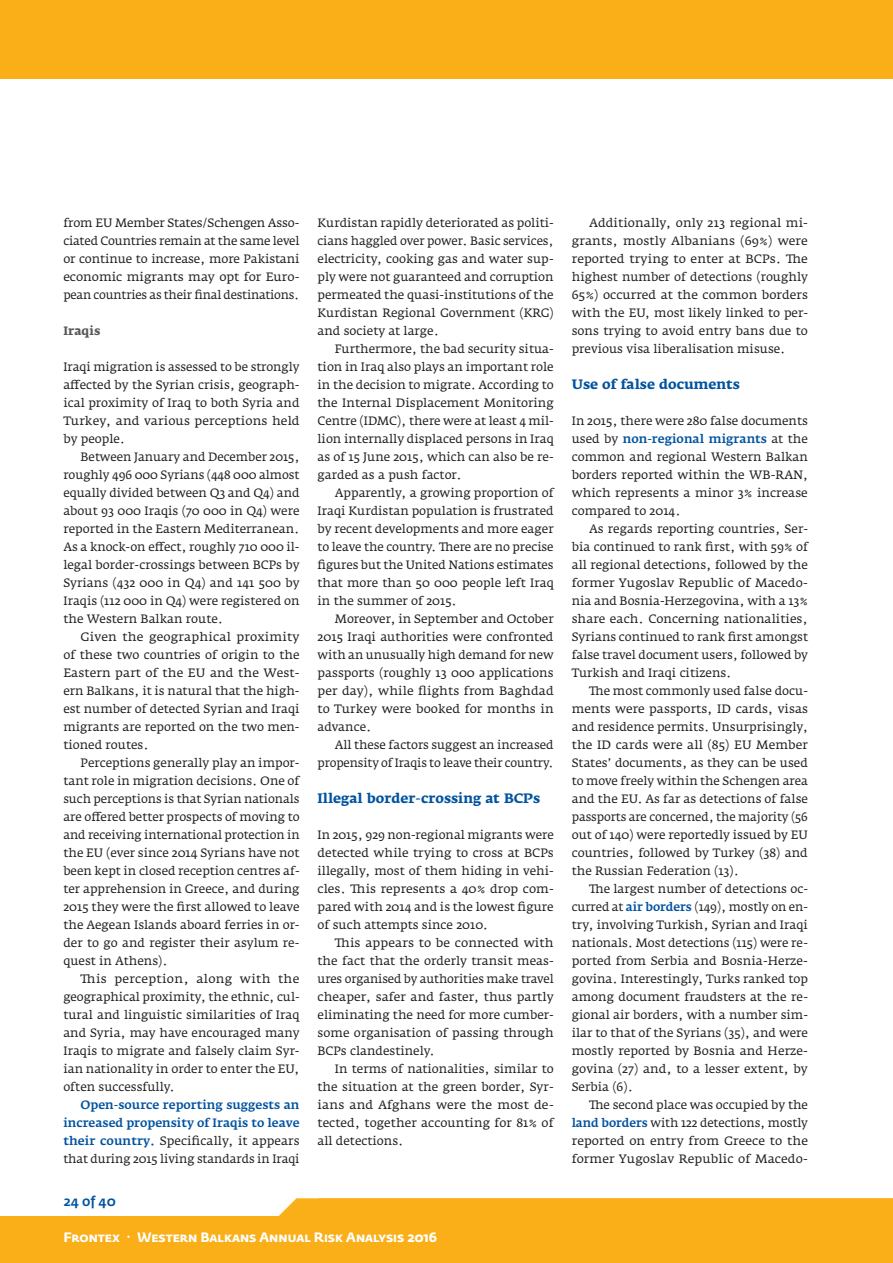
<style>
.page{position:relative;width:893px;height:1263px;background:#fff}
.page>*{position:absolute;margin:0;border:0;box-sizing:border-box;transform-origin:0 0}
.RAU_head4{font:700 13.5px "Fedra Serif A Pro";color:#0153a0}
.t1{font:700 13.5px "Fedra Sans Pro";color:#fff}
.t2{font:500 13.5px "Fedra Sans Pro";color:#0153a0}
.RAU_body{font:12px/18px "Fedra Serif A Pro";color:#231f20;text-align:justify}
.RAU_body_first{font:12px/18px "Fedra Serif A Pro";color:#231f20;text-align:justify}
.RAU_body-2{font:500 12px/18px "Fedra Serif A Pro";color:#0153a0;text-align:justify}
.RAU_head5{font:700 12px "Fedra Serif A Pro";color:#57585a}
.s1{font-weight:400;color:#231f20}
.s2{font-weight:500;color:#0153a0}
</style>
<div class="page">
<div style="left:0;top:0;width:893px;height:79px;background:#faaf18"></div>
<div style="left:0;top:1216px;width:893px;height:47px;background:#faaf18"></div>
<svg style="left:279px;top:1198px;width:614px;height:18px;background:#fab01d"></svg>
<p class="RAU_body" style="left:63px;top:214px;width:238px">from EU Member States/Schengen Asso&shy;ciated Countries remain at the same level or continue to increase, more Pakistani economic migrants may opt for Euro&shy;pean countries as their final destinations.</p>
<p class="RAU_head5" style="left:63px;top:323px;width:39px">Iraqis</p>
<p class="RAU_body_first" style="left:63px;top:358px;width:238px">Iraqi migration is assessed to be strongly affected by the Syrian crisis, geograph&shy;ical proximity of Iraq to both Syria and Turkey, and various perceptions held by people.</p>
<p class="RAU_body" style="left:63px;top:448px;width:238px;text-indent:17px">Between January and December 2015, roughly 496 000 Syrians (448 000 almost equally divided between Q3 and Q4) and about 93 000 Iraqis (70 000 in Q4) were reported in the Eastern Mediterranean.<br>As a knock-on effect, roughly 710 000 il&shy;legal border-crossings between BCPs by Syrians (432 000 in Q4) and 141 500 by Iraqis (112 000 in Q4) were registered on the Western Balkan route.</p>
<p class="RAU_body" style="left:63px;top:628px;width:238px;text-indent:17px">Given the geographical proximity of these two countries of origin to the Eastern part of the EU and the West&shy;ern Balkans, it is natural that the high&shy;est number of detected Syrian and Iraqi migrants are reported on the two men&shy;tioned routes.</p>
<p class="RAU_body" style="left:63px;top:754px;width:238px;text-indent:17px">Perceptions generally play an impor&shy;tant role in migration decisions. One of such perceptions is that Syrian nationals are of-fered better prospects of moving to and receiving international protection in the EU (ever since 2014 Syrians have not been kept in closed reception centres af&shy;ter apprehension in Greece, and during 2015 they were the first allowed to leave the Aegean Islands aboard ferries in or&shy;der to go and register their asylum re&shy;quest in Athens).</p>
<p class="RAU_body" style="left:63px;top:970px;width:238px;text-indent:17px">This perception, along with the geographical proximity, the ethnic, cul&shy;tural and linguistic similarities of Iraq and Syria, may have encouraged many Iraqis to migrate and falsely claim Syr&shy;ian nationality in order to enter the EU, often successfully.</p>
<p class="RAU_body-2" style="left:63px;top:1096px;width:238px;text-indent:17px">Open-source reporting suggests an increased propensity of Iraqis to leave their country. <span class="s1">Specifically, it appears that during 2015 living standards in Iraqi</span></p>
<p class="RAU_body" style="left:318px;top:214px;width:238px">Kurdistan rapidly deteriorated as politi&shy;cians haggled over power. Basic services, electricity, cooking gas and water sup&shy;ply were not guaranteed and corruption permeated the quasi-institutions of the Kurdistan Regional Government (KRG) and society at large.</p>
<p class="RAU_body" style="left:318px;top:340px;width:238px;text-indent:17px">Furthermore, the bad security situa&shy;tion in Iraq also plays an important role in the decision to migrate. According to the Internal Displacement Monitoring Centre (IDMC), there were at least 4 mil&shy;lion internally displaced persons in Iraq as of 15 June 2015, which can also be re&shy;garded as a push factor.</p>
<p class="RAU_body" style="left:318px;top:484px;width:238px;text-indent:17px">Apparently, a growing proportion of Iraqi Kurdistan population is frustrated by recent developments and more eager to leave the country. There are no precise figures but the United Nations estimates that more than 50 000 people left Iraq in the summer of 2015.</p>
<p class="RAU_body" style="left:318px;top:610px;width:238px;text-indent:17px">Moreover, in September and October 2015 Iraqi authorities were confronted with an unusually high demand for new passports (roughly 13 000 applications per day), while flights from Baghdad to Turkey were booked for months in advance.</p>
<p class="RAU_body" style="left:318px;top:736px;width:238px;text-align:right">All these factors suggest an increased propensity of Iraqis to leave their country.</p>
<p class="RAU_head4" style="left:318px;top:790px;width:224px">Illegal border-crossing at BCPs</p>
<p class="RAU_body_first" style="left:318px;top:826px;width:238px">In 2015, 929 non-regional migrants were detected while trying to cross at BCPs illegally, most of them hiding in vehi&shy;cles. This represents a 40% drop com&shy;pared with 2014 and is the lowest figure of such attempts since 2010.</p>
<p class="RAU_body" style="left:318px;top:934px;width:238px;text-indent:17px">This appears to be connected with the fact that the orderly transit meas&shy;ures organised by authorities make travel cheaper, safer and faster, thus partly eliminating the need for more cumber&shy;some organisation of passing through BCPs clandestinely.</p>
<p class="RAU_body" style="left:318px;top:1060px;width:238px;text-indent:17px">In terms of nationalities, similar to the situation at the green border, Syr&shy;ians and Afghans were the most de&shy;tected, together accounting for 81% of all detections.</p>
<p class="t2" style="left:64px;top:1191px;width:54px">24 of 40</p>
<p class="t1" style="left:63px;top:1226px;width:375px">Frontex · Western Balkans Annual Risk Analysis 2016</p>
<p class="RAU_body" style="left:572px;top:214px;width:238px;text-indent:17px">Additionally, only 213 regional mi&shy;grants, mostly Albanians (69%) were reported trying to enter at BCPs. The highest number of detections (roughly 65%) occurred at the common borders with the EU, most likely linked to per&shy;sons trying to avoid entry bans due to previous visa liberalisation misuse.</p>
<p class="RAU_head4" style="left:572px;top:376px;width:170px">Use of false documents</p>
<p class="RAU_body_first" style="left:572px;top:412px;width:238px">In 2015, there were 280 false documents used by <span class="s2">non-regional migrants</span> at the common and regional Western Balkan borders reported within the WB-RAN, which represents a minor 3% increase compared to 2014.</p>
<p class="RAU_body" style="left:572px;top:520px;width:238px;text-indent:17px">As regards reporting countries, Ser&shy;bia continued to rank first, with 59% of all regional detections, followed by the former Yugoslav Republic of Macedo&shy;nia and Bosnia-Herzegovina, with a 13% share each. Concerning nationalities, Syrians continued to rank first amongst false travel document users, followed by Turkish and Iraqi citizens.</p>
<p class="RAU_body" style="left:572px;top:682px;width:238px;text-indent:17px">The most commonly used false docu&shy;ments were passports, ID cards, visas and residence permits. Unsurprisingly, the ID cards were all (85) EU Member States’ documents, as they can be used to move freely within the Schengen area and the EU. As far as detections of false passports are concerned, the majority (56 out of 140) were reportedly issued by EU countries, followed by Turkey (38) and the Russian Federation (13).</p>
<p class="RAU_body" style="left:572px;top:880px;width:238px;text-indent:17px">The largest number of detections oc&shy;curred at <span class="s2">air borders</span> (149), mostly on en&shy;try, involving Turkish, Syrian and Iraqi nationals. Most detections (115) were re&shy;ported from Serbia and Bosnia-Herze&shy;govina. Interestingly, Turks ranked top among document fraudsters at the re&shy;gional air borders, with a number sim&shy;ilar to that of the Syrians (35), and were mostly reported by Bosnia and Herze&shy;govina (27) and, to a lesser extent, by Serbia (6).</p>
<p class="RAU_body" style="left:572px;top:1096px;width:238px;text-indent:17px">The second place was occupied by the <span class="s2">land borders</span> with 122 detections, mostly reported on entry from Greece to the former Yugoslav Republic of Macedo-</p>
</div>
